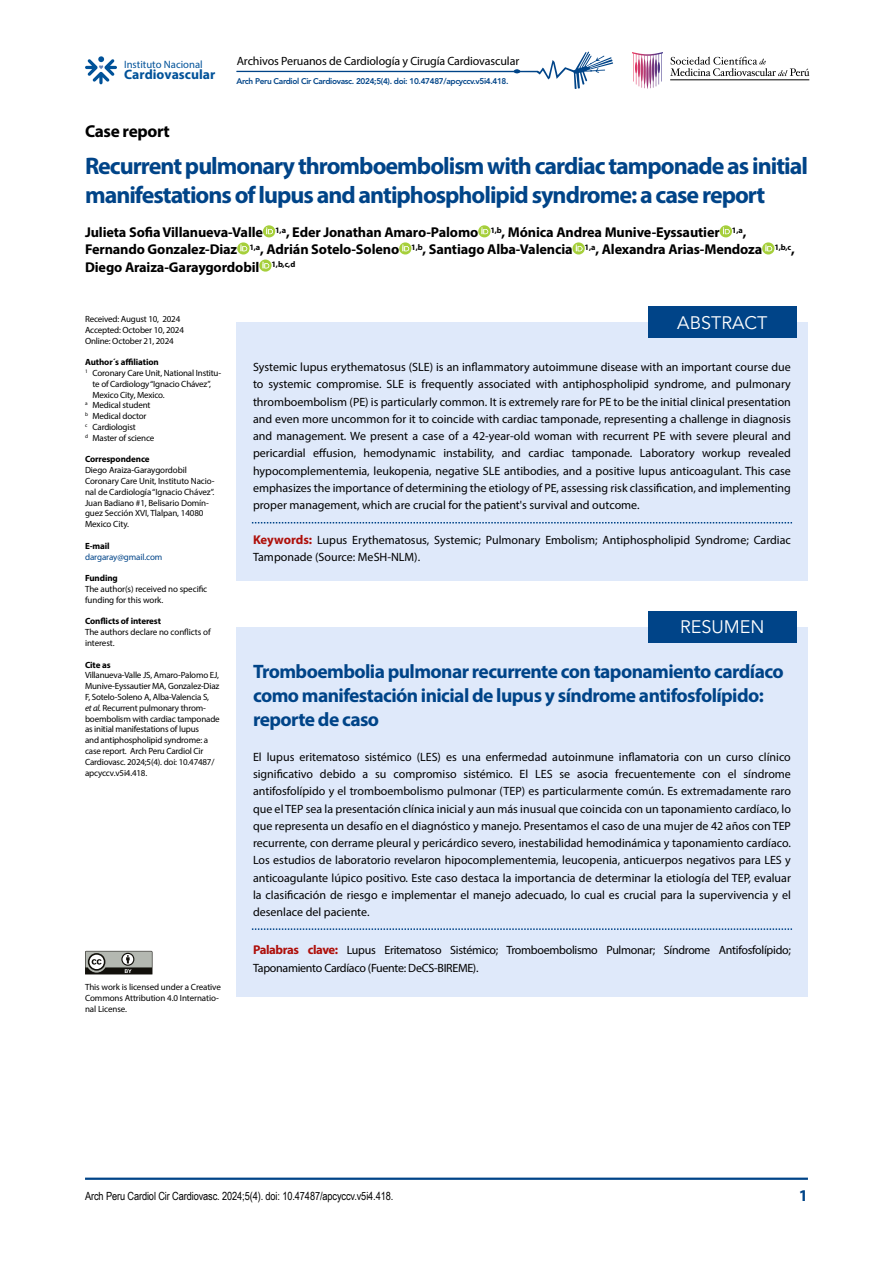
<style>
.page{position:relative;width:893px;height:1263px;background:#fff}
.page>*{position:absolute;margin:0;border:0;box-sizing:border-box;transform-origin:0 0}
.t1{font:700 24px/28.8px "Myriad Pro";letter-spacing:-.04em;color:#048}
.t2{font:700 19.5px/24px "Myriad Pro";letter-spacing:-.03em;color:#048}
.t3{font:18px "Avenir LT Std";color:#fff}
.t4{font:700 17.25px "Myriad Pro";letter-spacing:-.02em;color:#000}
.t5{font:700 16.5px "Myriad Pro";color:#048}
.t6{font:700 14.25px/17.1px "Myriad Pro";letter-spacing:-.01em;color:#000}
.t7{font:700 13.65px "Myriad Pro";color:#005299}
.t8{font:12px/17.2px "Myriad Pro";letter-spacing:-.005em;color:#000;text-align:justify}
.t9{font:12px/17.2px "Myriad Pro";letter-spacing:-.025em;color:#000}
.t10{font:11.25px "Arial Narrow";letter-spacing:-.01em;color:#000}
.t11{font:10.65px "Myriad Pro";color:#005299}
.t12{font:9px/10.8px "Myriad Pro";letter-spacing:-.02em;color:#000}
.t13{font:700 9px "Myriad Pro";letter-spacing:-.01em;color:#000}
.t14{font:9px "Myriad Pro";letter-spacing:-.01em;color:#048}
.t15{font:800 8.25px "Avenir LT Std";letter-spacing:-.04em;color:#048}
.s1{font-style:italic}
.s2{font-weight:700;font-size:12.75px;color:#ae0f0a}
</style>
<div class="page">
<hr style="left:85px;top:1177px;width:723px;height:3px;background:#048">
<svg style="left:236px;top:52px;width:377px;height:37px"></svg>
<svg style="left:670px;top:57px;width:139px;height:19px"></svg>
<hr style="left:670px;top:80px;width:139px;height:1px;background:#000">
<svg style="left:632px;top:52px;width:31px;height:37px"></svg>
<svg style="left:85px;top:56px;width:32px;height:28px"></svg>
<div style="left:236px;top:322px;width:572px;height:258px;background:#dfe9fa"></div>
<div style="left:648px;top:306px;width:148px;height:32px;background:#048"></div>
<div style="left:236px;top:627px;width:572px;height:369px;background:#dfe9fa"></div>
<div style="left:648px;top:611px;width:149px;height:31px;background:#048"></div>
<svg style="left:263px;top:225px;width:12px;height:12px"></svg>
<svg style="left:478px;top:225px;width:13px;height:12px"></svg>
<svg style="left:719px;top:225px;width:13px;height:12px"></svg>
<svg style="left:237px;top:242px;width:13px;height:13px"></svg>
<svg style="left:399px;top:242px;width:13px;height:13px"></svg>
<svg style="left:572px;top:242px;width:13px;height:13px"></svg>
<svg style="left:762px;top:242px;width:13px;height:13px"></svg>
<svg style="left:259px;top:259px;width:13px;height:13px"></svg>
<svg style="left:252px;top:522px;width:540px;height:1px"></svg>
<svg style="left:252px;top:928px;width:540px;height:2px"></svg>
<svg style="left:85px;top:951px;width:68px;height:24px;background:#83847f"></svg>
<p class="t11" style="left:124px;top:58px;width:80px">Instituto Nacional</p>
<p class="t7" style="left:124px;top:65px;width:93px">Cardiovascular</p>
<p class="t8" style="left:237px;top:52px;width:284px">Archivos Peruanos de Cardiología y Cirugía Cardiovascular</p>
<p class="t15" style="left:237px;top:76px;width:274px">Arch Peru Cardiol Cir Cardiovasc. 2024;5(4). doi: 10.47487/apcyccv.v5i4.418.</p>
<h3 class="t4" style="left:85px;top:120px;width:86px">Case report</h3>
<h1 class="t1" style="left:85px;top:151px;width:724px">Recurrent pulmonary thromboembolism with cardiac tamponade as initial manifestations of lupus and antiphospholipid syndrome: a case report</h1>
<p class="t6" style="left:85px;top:224px;width:711px">Julieta Sofia Villanueva-Valle <sup>1,a</sup>, Eder Jonathan Amaro-Palomo <sup>1,b</sup>, Mónica Andrea Munive-Eyssautier <sup>1,a</sup>,<br>Fernando Gonzalez-Diaz <sup>1,a</sup>, Adrián Sotelo-Soleno <sup>1,b</sup>, Santiago Alba-Valencia <sup>1,a</sup>, Alexandra Arias-Mendoza <sup>1,b,c</sup>,<br>Diego Araiza-Garaygordobil <sup>1,b,c,d</sup></p>
<p class="t12" style="left:85px;top:313px;width:100px">Received: August 10, 2024<br>Accepted: October 10, 2024<br>Online: October 21, 2024</p>
<p class="t13" style="left:85px;top:356px;width:75px">Author´s affiliation</p>
<p class="t12" style="left:85px;top:367px;width:138px"><sup>1</sup> Coronary Care Unit, National Institu-</p>
<p class="t12" style="left:93px;top:378px;width:120px">te of Cardiology “Ignacio Chávez”,</p>
<p class="t12" style="left:93px;top:389px;width:74px">Mexico City, Mexico.</p>
<p class="t12" style="left:85px;top:400px;width:67px"><sup>a</sup> Medical student</p>
<p class="t12" style="left:85px;top:411px;width:63px"><sup>b</sup> Medical doctor</p>
<p class="t12" style="left:85px;top:421px;width:52px"><sup>c</sup> Cardiologist</p>
<p class="t12" style="left:85px;top:432px;width:71px"><sup>d</sup> Master of science</p>
<p class="t13" style="left:85px;top:453px;width:66px">Correspondence</p>
<p class="t12" style="left:85px;top:465px;width:131px">Diego Araiza-Garaygordobil<br>Coronary Care Unit, Instituto Nacio&shy;nal de Cardiología “Ignacio Chávez”.<br>Juan Badiano #1, Belisario Domín&shy;guez Sección XVI, Tlalpan, 14080<br>Mexico City.</p>
<p class="t13" style="left:85px;top:540px;width:26px">E-mail</p>
<p class="t14" style="left:85px;top:551px;width:79px">dargaray@gmail.com</p>
<p class="t13" style="left:85px;top:572px;width:34px">Funding</p>
<p class="t12" style="left:85px;top:583px;width:124px">The author(s) received no specific funding for this work.</p>
<p class="t13" style="left:85px;top:615px;width:78px">Conflicts of interest</p>
<p class="t12" style="left:85px;top:627px;width:127px">The authors declare no conflicts of interest.</p>
<p class="t13" style="left:85px;top:659px;width:27px">Cite as</p>
<p class="t12" style="left:85px;top:670px;width:136px">Villanueva-Valle JS, Amaro-Palomo EJ, Munive-Eyssautier MA, Gonzalez-Diaz F, Sotelo-Soleno A, Alba-Valencia S,<br><span class="s1">et al.</span> Recurrent pulmonary throm&shy;boembolism with cardiac tamponade as initial manifestations of lupus<br>and antiphospholipid syndrome: a case report. Arch Peru Cardiol Cir Cardiovasc. 2024;5(4). doi: 10.47487/ apcyccv.v5i4.418.</p>
<p class="t12" style="left:85px;top:981px;width:137px">This work is licensed under a Creative<br>Commons Attribution 4.0 Internatio&shy;nal License.</p>
<h3 class="t3" style="left:677px;top:312px;width:92px">ABSTRACT</h3>
<p class="t8" style="left:253px;top:358px;width:539px">Systemic lupus erythematosus (SLE) is an inflammatory autoimmune disease with an important course due to systemic compromise. SLE is frequently associated with antiphospholipid syndrome, and pulmonary thromboembolism (PE) is particularly common. It is extremely rare for PE to be the initial clinical presentation and even more uncommon for it to coincide with cardiac tamponade, representing a challenge in diagnosis and management. We present a case of a 42-year-old woman with recurrent PE with severe pleural and pericardial effusion, hemodynamic instability, and cardiac tamponade. Laboratory workup revealed hypocomplementemia, leukopenia, negative SLE antibodies, and a positive lupus anticoagulant. This case emphasizes the importance of determining the etiology of PE, assessing risk classification, and implementing proper management, which are crucial for the patient's survival and outcome.</p>
<p class="t8" style="left:253px;top:531px;width:539px"><span class="s2">Keywords:</span> Lupus Erythematosus, Systemic; Pulmonary Embolism; Antiphospholipid Syndrome; Cardiac<br>Tamponade (Source: MeSH-NLM).</p>
<h3 class="t3" style="left:680px;top:617px;width:86px">RESUMEN</h3>
<h2 class="t2" style="left:253px;top:659px;width:532px">Tromboembolia pulmonar recurrente con taponamiento cardíaco como manifestación inicial de lupus y síndrome antifosfolípido: reporte de caso</h2>
<p class="t8" style="left:253px;top:748px;width:539px">El lupus eritematoso sistémico (LES) es una enfermedad autoinmune inflamatoria con un curso clínico significativo debido a su compromiso sistémico. El LES se asocia frecuentemente con el síndrome antifosfolípido y el tromboembolismo pulmonar (TEP) es particularmente común. Es extremadamente raro que el TEP sea la presentación clínica inicial y aun más inusual que coincida con un taponamiento cardíaco, lo que representa un desafío en el diagnóstico y manejo. Presentamos el caso de una mujer de 42 años con TEP recurrente, con derrame pleural y pericárdico severo, inestabilidad hemodinámica y taponamiento cardíaco.<br>Los estudios de laboratorio revelaron hipocomplementemia, leucopenia, anticuerpos negativos para LES y anticoagulante lúpico positivo. Este caso destaca la importancia de determinar la etiología del TEP, evaluar la clasificación de riesgo e implementar el manejo adecuado, lo cual es crucial para la supervivencia y el desenlace del paciente.</p>
<p class="t9" style="left:253px;top:941px;width:539px"><span class="s2">Palabras clave:</span> Lupus Eritematoso Sistémico; Tromboembolismo Pulmonar; Síndrome Antifosfolípido;<br>Taponamiento Cardíaco (Fuente: DeCS-BIREME).</p>
<p class="t10" style="left:85px;top:1188px;width:310px">Arch Peru Cardiol Cir Cardiovasc. 2024;5(4). doi: 10.47487/apcyccv.v5i4.418.</p>
<h3 class="t5" style="left:799px;top:1184px;width:11px">1</h3>
</div>
